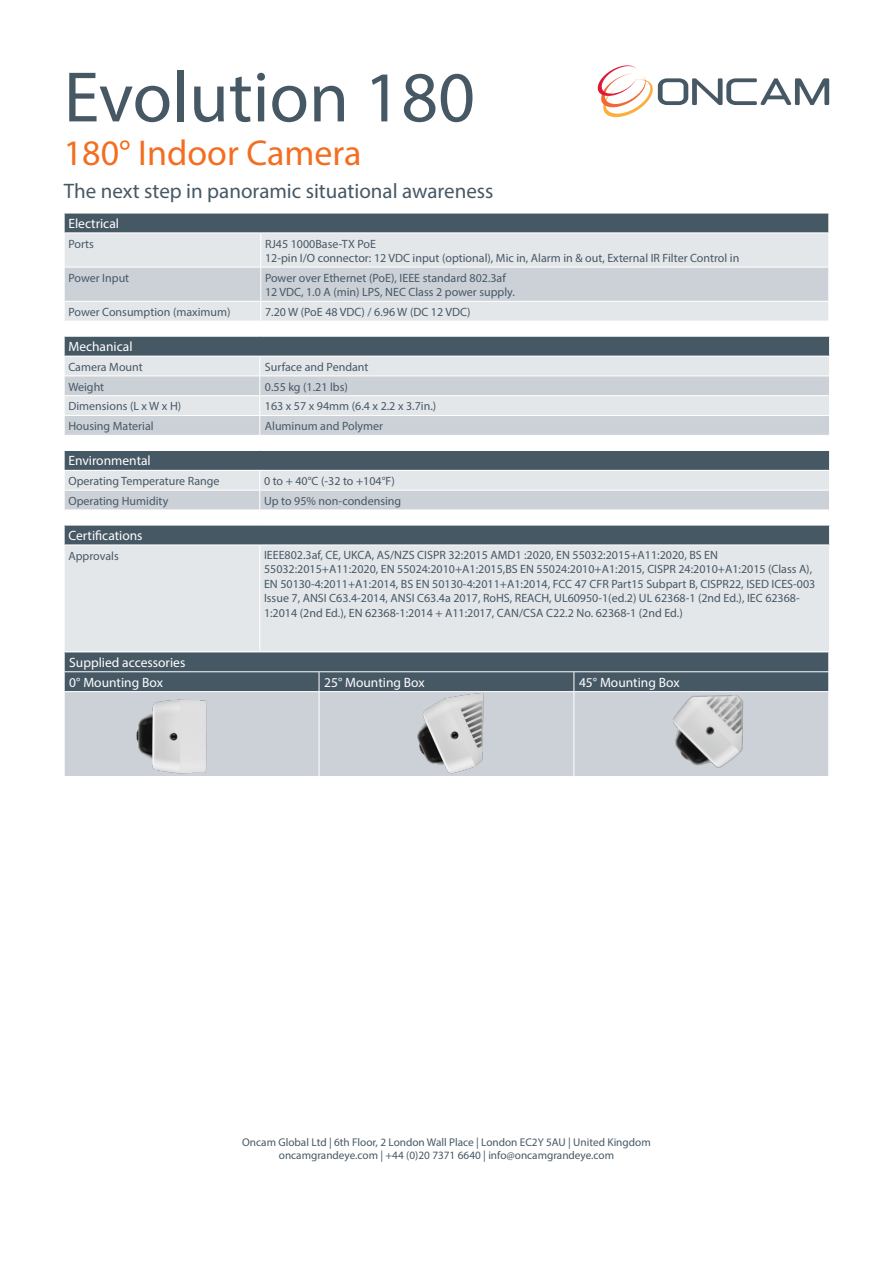
<style>
.page{position:relative;width:893px;height:1263px;background:#fff}
.page>*{position:absolute;margin:0;border:0;box-sizing:border-box;transform-origin:0 0}
.t1{font:72px "Myriad Pro";color:#475865}
.t2{font:36px "Myriad Pro";color:#f36e21}
.t3{font:21px "Myriad Pro";color:#475865}
.t4{font:13.5px "Myriad Pro";color:#fff}
.Cell_Body{font:12px/14.4px "Myriad Pro";color:#475865}
.t5{font:11.25px "Myriad Pro";color:#475865}
</style>
<div class="page">
<svg style="left:597px;top:65px;width:232px;height:53px"></svg>
<div style="left:64px;top:213px;width:765px;height:20px;background:#475865"></div>
<div style="left:65px;top:233px;width:763px;height:34px;background:#e4e7ea"></div>
<hr style="left:64px;top:213px;width:197px;height:1px;background:#fff">
<svg style="left:64px;top:213px;width:1px;height:19px"></svg>
<hr style="left:261px;top:213px;width:568px;height:1px;background:#fff">
<svg style="left:828px;top:213px;width:1px;height:19px"></svg>
<hr style="left:64px;top:232px;width:197px;height:1px;background:#fff">
<hr style="left:261px;top:232px;width:568px;height:1px;background:#fff">
<hr style="left:260px;top:233px;width:1px;height:34px;background:#fff">
<svg style="left:64px;top:267px;width:765px;height:54px;background:#d6dadf"></svg>
<div style="left:64px;top:336px;width:766px;height:20px;background:#475865"></div>
<div style="left:65px;top:357px;width:764px;height:18px;background:#e4e7ea"></div>
<svg style="left:65px;top:376px;width:764px;height:59px;background:#d4d8de"></svg>
<hr style="left:64px;top:336px;width:196px;height:1px;background:#fff">
<hr style="left:260px;top:336px;width:570px;height:1px;background:#fff">
<svg style="left:259px;top:357px;width:1px;height:78px"></svg>
<hr style="left:64px;top:375px;width:196px;height:1px;background:#fff">
<hr style="left:64px;top:395px;width:196px;height:1px;background:#fff">
<hr style="left:260px;top:395px;width:570px;height:1px;background:#fff">
<hr style="left:64px;top:415px;width:196px;height:1px;background:#fff">
<svg style="left:64px;top:337px;width:1px;height:98px"></svg>
<hr style="left:260px;top:415px;width:570px;height:1px;background:#fff">
<svg style="left:829px;top:337px;width:1px;height:19px"></svg>
<svg style="left:64px;top:451px;width:766px;height:59px;background:#abb3ba"></svg>
<div style="left:64px;top:525px;width:766px;height:20px;background:#475865"></div>
<div style="left:65px;top:546px;width:764px;height:105px;background:#e4e7ea"></div>
<hr style="left:64px;top:525px;width:196px;height:1px;background:#fff">
<svg style="left:64px;top:525px;width:1px;height:20px"></svg>
<hr style="left:260px;top:525px;width:570px;height:1px;background:#fff">
<svg style="left:829px;top:525px;width:1px;height:20px"></svg>
<hr style="left:259px;top:545px;width:1px;height:106px;background:#fff">
<div style="left:65px;top:692px;width:763px;height:84px;background:#ccd1d8"></div>
<hr style="left:319px;top:692px;width:1px;height:84px;background:#fff">
<hr style="left:574px;top:692px;width:1px;height:84px;background:#fff">
<svg style="left:64px;top:652px;width:765px;height:40px;background:#51616d"></svg>
<img style="left:124px;top:691px;width:89px;height:85px">
<img style="left:399px;top:691px;width:89px;height:85px">
<img style="left:660px;top:690px;width:90px;height:86px">
<p class="t1" style="left:64px;top:53px;width:413px">Evolution 180</p>
<p class="t2" style="left:64px;top:130px;width:299px">180° Indoor Camera</p>
<p class="t3" style="left:64px;top:178px;width:431px">The next step in panoramic situational awareness</p>
<p class="t4" style="left:68px;top:215px;width:52px">Electrical</p>
<p class="Cell_Body" style="left:68px;top:236px;width:27px">Ports</p>
<p class="Cell_Body" style="left:265px;top:236px;width:113px">RJ45 1000Base-TX PoE</p>
<p class="Cell_Body" style="left:265px;top:251px;width:476px">12-pin I/O connector: 12 VDC input (optional), Mic in, Alarm in &amp; out, External IR Filter Control in</p>
<p class="Cell_Body" style="left:68px;top:270px;width:62px">Power Input</p>
<p class="Cell_Body" style="left:265px;top:270px;width:242px">Power over Ethernet (PoE), IEEE standard 802.3af</p>
<p class="Cell_Body" style="left:265px;top:285px;width:251px">12 VDC, 1.0 A (min) LPS, NEC Class 2 power supply.</p>
<p class="Cell_Body" style="left:68px;top:305px;width:164px">Power Consumption (maximum)</p>
<p class="Cell_Body" style="left:265px;top:305px;width:207px">7.20 W (PoE 48 VDC) / 6.96 W (DC 12 VDC)</p>
<p class="t4" style="left:68px;top:338px;width:66px">Mechanical</p>
<p class="Cell_Body" style="left:68px;top:359px;width:76px">Camera Mount</p>
<p class="Cell_Body" style="left:265px;top:359px;width:105px">Surface and Pendant</p>
<p class="Cell_Body" style="left:68px;top:379px;width:37px">Weight</p>
<p class="Cell_Body" style="left:265px;top:379px;width:85px">0.55 kg (1.21 lbs)</p>
<p class="Cell_Body" style="left:68px;top:399px;width:114px">Dimensions (L x W x H)</p>
<p class="Cell_Body" style="left:265px;top:399px;width:173px">163 x 57 x 94mm (6.4 x 2.2 x 3.7in.)</p>
<p class="Cell_Body" style="left:68px;top:419px;width:87px">Housing Material</p>
<p class="Cell_Body" style="left:265px;top:419px;width:120px">Aluminum and Polymer</p>
<p class="t4" style="left:68px;top:452px;width:84px">Environmental</p>
<p class="Cell_Body" style="left:68px;top:474px;width:153px">Operating Temperature Range</p>
<p class="Cell_Body" style="left:264px;top:474px;width:132px">0 to + 40°C (-32 to +104°F)</p>
<p class="Cell_Body" style="left:68px;top:493px;width:101px">Operating Humidity</p>
<p class="Cell_Body" style="left:264px;top:493px;width:139px">Up to 95% non-condensing</p>
<p class="t4" style="left:68px;top:527px;width:76px">Certifications</p>
<p class="Cell_Body" style="left:68px;top:548px;width:52px">Approvals</p>
<p class="Cell_Body" style="left:264px;top:548px;width:553px">IEEE802.3af, CE, UKCA, AS/NZS CISPR 32:2015 AMD1 :2020, EN 55032:2015+A11:2020, BS EN 55032:2015+A11:2020, EN 55024:2010+A1:2015,BS EN 55024:2010+A1:2015, CISPR 24:2010+A1:2015 (Class A), EN 50130-4:2011+A1:2014, BS EN 50130-4:2011+A1:2014, FCC 47 CFR Part15 Subpart B, CISPR22, ISED ICES-003<br>Issue 7, ANSI C63.4-2014, ANSI C63.4a 2017, RoHS, REACH, UL60950-1(ed.2) UL 62368-1 (2nd Ed.), IEC 62368- 1:2014 (2nd Ed.), EN 62368-1:2014 + A11:2017, CAN/CSA C22.2 No. 62368-1 (2nd Ed.)</p>
<p class="t4" style="left:69px;top:654px;width:118px">Supplied accessories</p>
<p class="t4" style="left:69px;top:674px;width:95px">0° Mounting Box</p>
<p class="t4" style="left:324px;top:674px;width:102px">25° Mounting Box</p>
<p class="t4" style="left:579px;top:674px;width:102px">45° Mounting Box</p>
<p class="t5" style="left:242px;top:1135px;width:410px">Oncam Global Ltd | 6th Floor, 2 London Wall Place | London EC2Y 5AU | United Kingdom</p>
<p class="t5" style="left:279px;top:1148px;width:337px">oncamgrandeye.com | +44 (0)20 7371 6640 | info@oncamgrandeye.com</p>
</div>
